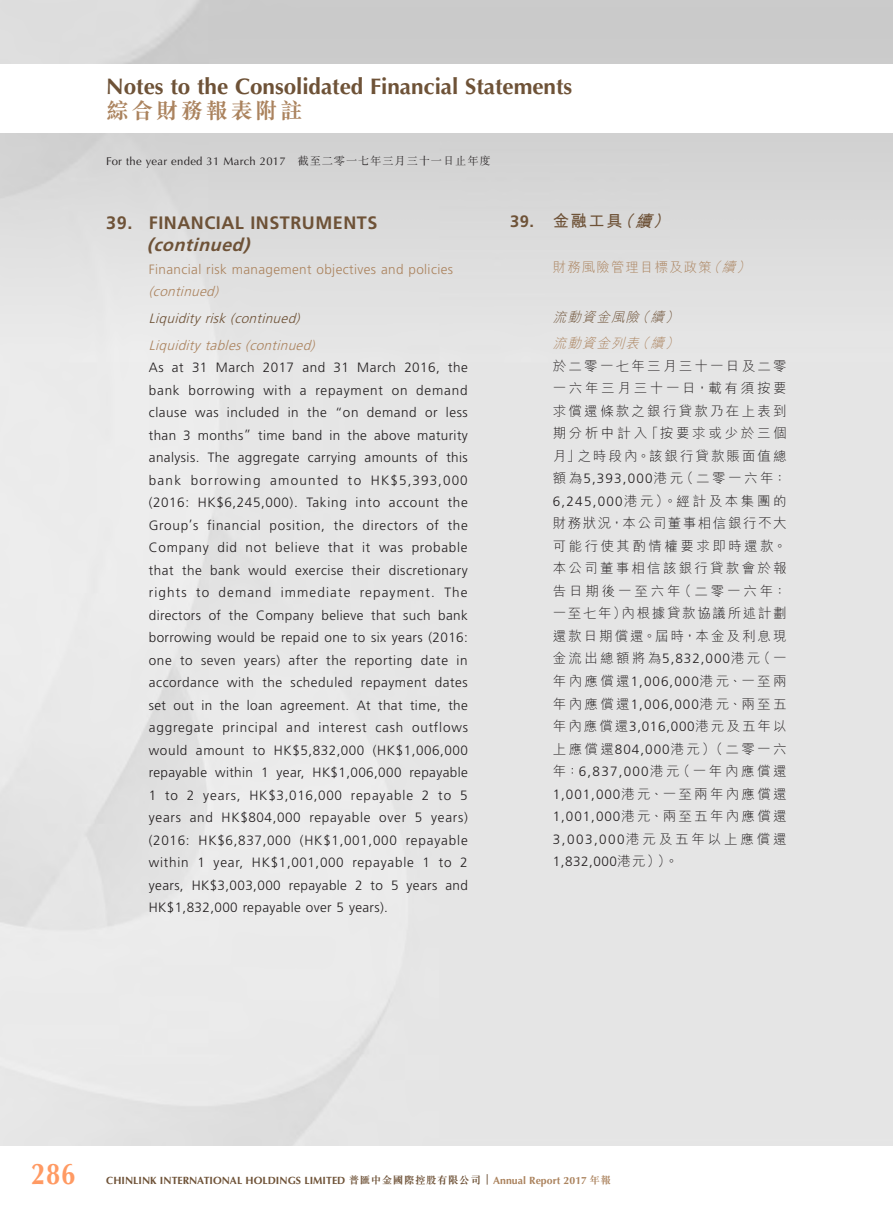
<style>
.page{position:relative;width:893px;height:1212px;background:#fff}
.page>*{position:absolute;margin:0;border:0;box-sizing:border-box;transform-origin:0 0}
.t1{font:700 30px "Optima LT Std";color:#ff9a63;scale:.85 1}
.t2{font:700 22.5px "Optima LT Std";color:#6e5237}
.t3{font:700 22.5px "M Sung HK";letter-spacing:.105em;color:#ab835e}
.Heading_1{font:700 18px/22.5px "Frutiger LT Std";letter-spacing:.03em;color:#6e5237}
.C_Heading_1{font:700 16.5px "M Hei HK";color:#6e5237}
.Body_Text{font:300 13.5px/22.5px "Frutiger LT Std";letter-spacing:.03em;color:#231f20;text-align:justify}
.C_Body_Text{font:300 13.5px/22.5px "M Hei HK";letter-spacing:.175em;color:#231f20;text-align:justify}
.Heading_2{font:300 13.5px/22.5px "Frutiger LT Std";letter-spacing:.03em;color:#ab835e}
.Heading_4{font:italic 300 13.5px "Frutiger LT Std";color:#ab835e}
.Heading_3{font:italic 300 13.5px "Frutiger LT Std";color:#6e5237}
.C_Heading_2{font:300 13.5px "M Hei HK";letter-spacing:.08em;color:#ab835e}
.C_Heading_3{font:italic 300 13.5px "M Hei HK";color:#6e5237}
.C_Heading_4{font:italic 300 13.5px "M Hei HK";color:#ab835e}
.t4{font:11.25px "Optima LT Std";letter-spacing:.03em;color:#231f20}
.t5{font:700 10.5px "Optima LT Std";letter-spacing:.005em;color:#6e5237}
.s1{font-family:"M Sung HK";font-weight:300}
.s2{font-style:italic}
.s3{font-family:"Frutiger LT Std"}
.s4{font-family:"M Sung HK"}
.s5{color:#ab835e}
.s6{font-family:"M Sung HK";color:#ab835e}
</style>
<div class="page">
<h2 class="t2" style="left:106px;top:73px;width:467px">Notes to the Consolidated Financial Statements</h2>
<h2 class="t3" style="left:106px;top:100px;width:198px">綜合財務報表附註</h2>
<p class="t4" style="left:106px;top:155px;width:386px">For the year ended 31 March 2017 <span class="s1">截至二零一七年三月三十一日止年度</span></p>
<p class="Heading_1" style="left:147px;top:211px;width:232px;text-indent:-41px">39. FINANCIAL INSTRUMENTS <span class="s2">(continued)</span></p>
<p class="Heading_2" style="left:149px;top:258px;width:306px">Financial risk management objectives and policies <span class="s2">(continued)</span></p>
<p class="Heading_3" style="left:149px;top:311px;width:156px">Liquidityrisk (continued)</p>
<p class="Heading_4" style="left:149px;top:337px;width:171px">Liquiditytables(continued)</p>
<p class="Body_Text" style="left:149px;top:356px;width:321px">As at 31 March 2017 and 31 March 2016, the bank borrowing with a repayment on demand clause was included in the “on demand or less than 3 months” time band in the above maturity analysis. The aggregate carrying amounts of this bank borrowing amounted to HK$5,393,000 (2016: HK$6,245,000). Taking into account the Group’s financial position, the directors of the Company did not believe that it was probable that the bank would exercise their discretionary rights to demand immediate repayment. The directors of the Company believe that such bank borrowing would be repaid one to six years (2016: one to seven years) after the reporting date in accordance with the scheduled repayment dates set out in the loan agreement. At that time, the aggregate principal and interest cash outflows would amount to HK$5,832,000 (HK$1,006,000 repayable within 1 year, HK$1,006,000 repayable 1 to 2 years, HK$3,016,000 repayable 2 to 5 years and HK$804,000 repayable over 5 years) (2016: HK$6,837,000 (HK$1,001,000 repayable within 1 year, HK$1,001,000 repayable 1 to 2 years, HK$3,003,000 repayable 2 to 5 years and HK$1,832,000 repayable over 5 years).</p>
<p class="C_Heading_1" style="left:510px;top:209px;width:166px"><span class="s3">39.</span> 金融工具<span class="s2">（續）</span></p>
<p class="C_Heading_2" style="left:553px;top:260px;width:202px">財務風險管理目標及政策<span class="s2">（續）</span></p>
<p class="C_Heading_3" style="left:553px;top:310px;width:131px">流動資金風險（續）</p>
<p class="C_Heading_4" style="left:553px;top:336px;width:131px">流動資金列表（續）</p>
<p class="C_Body_Text" style="left:553px;top:354px;width:235px">於二零一七年三月三十一日及二零一六年三月三十一日，載有須按要求償還條款之銀行貸款乃在上表到期分析中計入「按要求或少於三個月」之時段內。該銀行貸款賬面值總額為<span class="s3">5,393,000</span>港元（二零一六年：<span class="s3">6,245,000</span>港元）。經計及本集團的財務狀況，本公司董事相信銀行不大可能行使其酌情權要求即時還款。本公司董事相信該銀行貸款會於報告日期後一至六年（二零一六年：一至七年）內根據貸款協議所述計劃還款日期償還。屆時，本金及利息現金流出總額將為<span class="s3">5,832,000</span>港元（一年內應償還<span class="s3">1,006,000</span>港元、一至兩年內應償還<span class="s3">1,006,000</span>港元、兩至五年內應償還<span class="s3">3,016,000</span>港元及五年以上應償還<span class="s3">804,000</span>港元）（二零一六年：<span class="s3">6,837,000</span>港元（一年內應償還<span class="s3">1,001,000</span>港元、一至兩年內應償還<span class="s3">1,001,000</span>港元、兩至五年內應償還<span class="s3">3,003,000</span>港元及五年以上應償還<span class="s3">1,832,000</span>港元））。</p>
<h1 class="t1" style="left:31px;top:1156px;width:53px">286</h1>
<p class="t5" style="left:106px;top:1174px;width:506px">CHINLINK INTERNATIONAL HOLDINGS LIMITED <span class="s4">普匯中金國際控股有限公司</span> | <span class="s5">Annual Report 2017</span> <span class="s6">年報</span></p>
</div>
